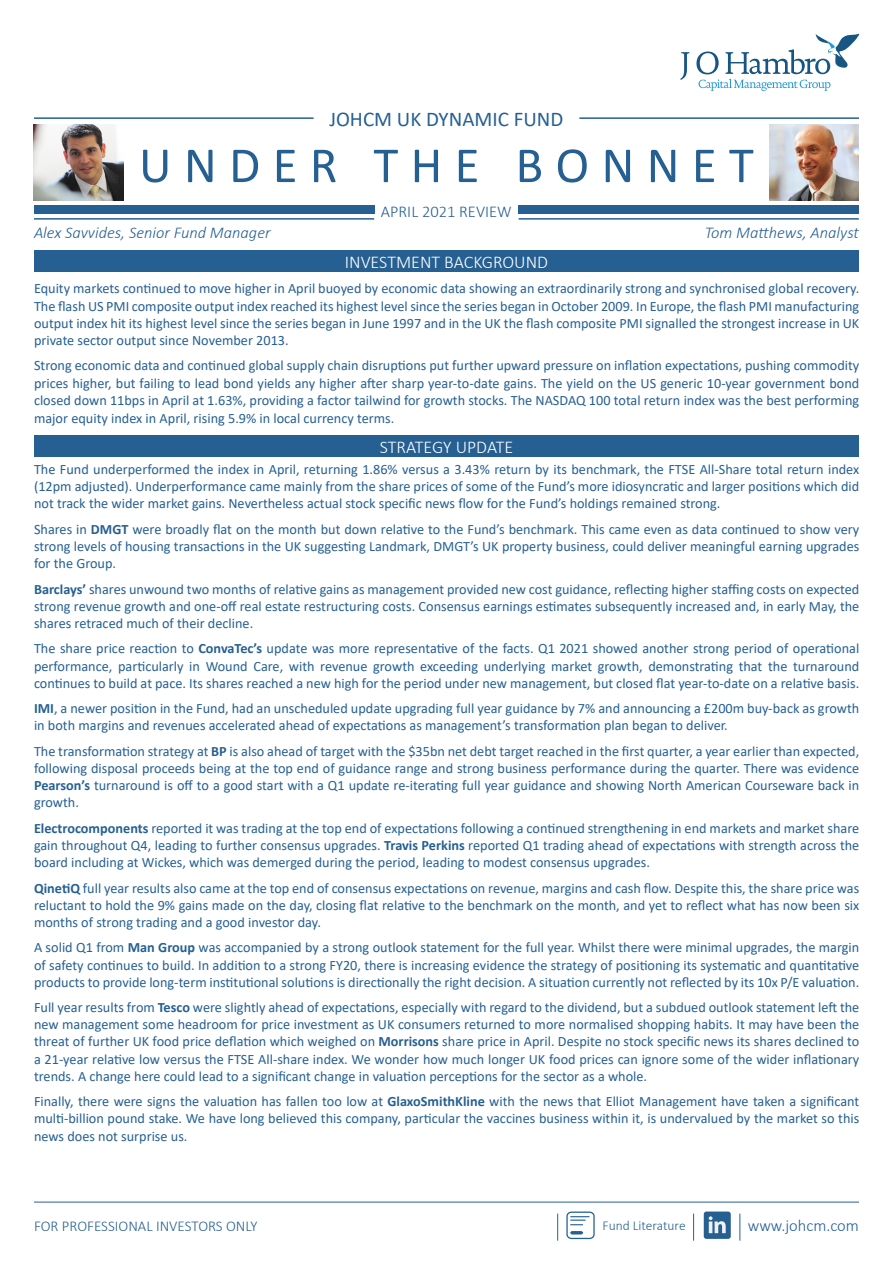
<style>
.page{position:relative;width:893px;height:1263px;background:#fff}
.page>*{position:absolute;margin:0;border:0;box-sizing:border-box;transform-origin:0 0}
.t1{font:51px "Calibri";letter-spacing:.24em;color:#266092}
.t2{font:21px "Calibri";color:#266092}
.t3{font:300 18px "Calibri";color:#fff}
.t4{font:italic 300 16.5px "Calibri";color:#266092}
.t5{font:300 16.5px "Calibri";color:#266092}
.t6{font:300 16.5px "Calibri";color:#215e9e}
.t7{font:300 15px "Calibri";color:#266092}
.t8{font:14.25px/17.1px "Calibri";color:#266092;text-align:justify}
.t9{font:300 13.5px "Calibri";color:#266092}
.s1{font-weight:700}
</style>
<div class="page">
<svg style="left:680px;top:52px;width:9px;height:28px"></svg>
<svg style="left:696px;top:34px;width:163px;height:57px"></svg>
<div style="left:34px;top:251px;width:825px;height:21px;background:#266092"></div>
<div style="left:34px;top:435px;width:825px;height:22px;background:#266092"></div>
<hr style="left:34px;top:1202px;width:825px;height:1px;background:#266092">
<hr style="left:34px;top:117px;width:280px;height:2px;background:#266092">
<hr style="left:579px;top:117px;width:280px;height:2px;background:#266092">
<div style="left:34px;top:205px;width:340px;height:9px;background:#266092"></div>
<div style="left:519px;top:205px;width:340px;height:9px;background:#266092"></div>
<hr style="left:34px;top:218px;width:340px;height:2px;background:#266092">
<hr style="left:519px;top:218px;width:340px;height:2px;background:#266092">
<img style="left:34px;top:124px;width:90px;height:76px">
<img style="left:769px;top:124px;width:90px;height:76px">
<svg style="left:570px;top:1216px;width:19px;height:9px"></svg>
<svg style="left:570px;top:1231px;width:13px;height:3px"></svg>
<div style="left:566px;top:1211px;width:29px;height:28px;border:1px solid #266092;border-radius:4px"></div>
<div style="left:704px;top:1211px;width:27px;height:28px;background:#266092;border-radius:3px"></div>
<svg style="left:709px;top:1216px;width:17px;height:17px"></svg>
<svg style="left:693px;top:1213px;width:1px;height:27px"></svg>
<svg style="left:557px;top:1213px;width:1px;height:27px"></svg>
<svg style="left:740px;top:1213px;width:1px;height:27px"></svg>
<h2 class="t2" style="left:329px;top:105px;width:235px">JOHCM UK DYNAMIC FUND</h2>
<h1 class="t1" style="left:139px;top:130px;width:616px">UNDER THE BONNET</h1>
<p class="t5" style="left:381px;top:201px;width:132px">APRIL 2021 REVIEW</p>
<p class="t3" style="left:345px;top:251px;width:205px">INVESTMENT BACKGROUND</p>
<p class="t4" style="left:34px;top:223px;width:238px">Alex Savvides, Senior Fund Manager</p>
<p class="t4" style="left:705px;top:223px;width:156px">Tom Matthews, Analyst</p>
<p class="t8" style="left:34px;top:280px;width:827px">Equity markets continued to move higher in April buoyed by economic data showing an extraordinarily strong and synchronised global recovery.<br>The flash US PMI composite output index reached its highest level since the series began in October 2009. In Europe, the flash PMI manufacturing output index hit its highest level since the series began in June 1997 and in the UK the flash composite PMI signalled the strongest increase in UK private sector output since November 2013.</p>
<p class="t8" style="left:34px;top:357px;width:827px">Strong economic data and continued global supply chain disruptions put further upward pressure on inflation expectations, pushing commodity prices higher, but failing to lead bond yields any higher after sharp year-to-date gains. The yield on the US generic 10-year government bond closed down 11bps in April at 1.63%, providing a factor tailwind for growth stocks. The NASDAQ 100 total return index was the best performing major equity index in April, rising 5.9% in local currency terms.</p>
<p class="t8" style="left:34px;top:460px;width:827px">The Fund underperformed the index in April, returning 1.86% versus a 3.43% return by its benchmark, the FTSE All-Share total return index (12pm adjusted). Underperformance came mainly from the share prices of some of the Fund’s more idiosyncratic and larger positions which did not track the wider market gains. Nevertheless actual stock specific news flow for the Fund’s holdings remained strong.</p>
<p class="t8" style="left:34px;top:520px;width:827px">Shares in <span class="s1">DMGT</span> were broadly flat on the month but down relative to the Fund’s benchmark. This came even as data continued to show very strong levels of housing transactions in the UK suggesting Landmark, DMGT’s UK property business, could deliver meaningful earning upgrades for the Group.</p>
<p class="t8" style="left:34px;top:580px;width:827px"><span class="s1">Barclays’</span> shares unwound two months of relative gains as management provided new cost guidance, reflecting higher staffing costs on expected strong revenue growth and one-off real estate restructuring costs. Consensus earnings estimates subsequently increased and, in early May, the shares retraced much of their decline.</p>
<p class="t8" style="left:34px;top:640px;width:827px">The share price reaction to <span class="s1">ConvaTec’s</span> update was more representative of the facts. Q1 2021 showed another strong period of operational performance, particularly in Wound Care, with revenue growth exceeding underlying market growth, demonstrating that the turnaround continues to build at pace. Its shares reached a new high for the period under new management, but closed flat year-to-date on a relative basis.</p>
<p class="t8" style="left:34px;top:699px;width:827px"><span class="s1">IMI</span>, a newer position in the Fund, had an unscheduled update upgrading full year guidance by 7% and announcing a £200m buy-back as growth in both margins and revenues accelerated ahead of expectations as management’s transformation plan began to deliver.</p>
<p class="t8" style="left:34px;top:742px;width:827px">The transformation strategy at <span class="s1">BP</span> is also ahead of target with the $35bn net debt target reached in the first quarter, a year earlier than expected, following disposal proceeds being at the top end of guidance range and strong business performance during the quarter. There was evidence <span class="s1">Pearson’s</span> turnaround is off to a good start with a Q1 update re-iterating full year guidance and showing North American Courseware back in growth.</p>
<p class="t8" style="left:34px;top:819px;width:827px"><span class="s1">Electrocomponents</span> reported it was trading at the top end of expectations following a continued strengthening in end markets and market share gain throughout Q4, leading to further consensus upgrades. <span class="s1">Travis Perkins</span> reported Q1 trading ahead of expectations with strength across the board including at Wickes, which was demerged during the period, leading to modest consensus upgrades.</p>
<p class="t8" style="left:34px;top:879px;width:827px"><span class="s1">QinetiQ</span> full year results also came at the top end of consensus expectations on revenue, margins and cash flow. Despite this, the share price was reluctant to hold the 9% gains made on the day, closing flat relative to the benchmark on the month, and yet to reflect what has now been six months of strong trading and a good investor day.</p>
<p class="t8" style="left:34px;top:939px;width:827px">A solid Q1 from <span class="s1">Man Group</span> was accompanied by a strong outlook statement for the full year. Whilst there were minimal upgrades, the margin of safety continues to build. In addition to a strong FY20, there is increasing evidence the strategy of positioning its systematic and quantitative products to provide long-term institutional solutions is directionally the right decision. A situation currently not reflected by its 10x P/E valuation.</p>
<p class="t8" style="left:34px;top:999px;width:827px">Full year results from <span class="s1">Tesco</span> were slightly ahead of expectations, especially with regard to the dividend, but a subdued outlook statement left the new management some headroom for price investment as UK consumers returned to more normalised shopping habits. It may have been the threat of further UK food price deflation which weighed on <span class="s1">Morrisons</span> share price in April. Despite no stock specific news its shares declined to a 21-year relative low versus the FTSE All-share index. We wonder how much longer UK food prices can ignore some of the wider inflationary trends. A change here could lead to a significant change in valuation perceptions for the sector as a whole.</p>
<p class="t8" style="left:34px;top:1093px;width:827px">Finally, there were signs the valuation has fallen too low at <span class="s1">GlaxoSmithKline</span> with the news that Elliot Management have taken a significant multi-billion pound stake. We have long believed this company, particular the vaccines business within it, is undervalued by the market so this news does not surprise us.</p>
<p class="t3" style="left:380px;top:436px;width:135px">STRATEGY UPDATE</p>
<p class="t7" style="left:34px;top:1216px;width:225px">FOR PROFESSIONAL INVESTORS ONLY</p>
<p class="t9" style="left:603px;top:1217px;width:85px">Fund Literature</p>
<p class="t6" style="left:748px;top:1215px;width:113px">www.johcm.com</p>
</div>
